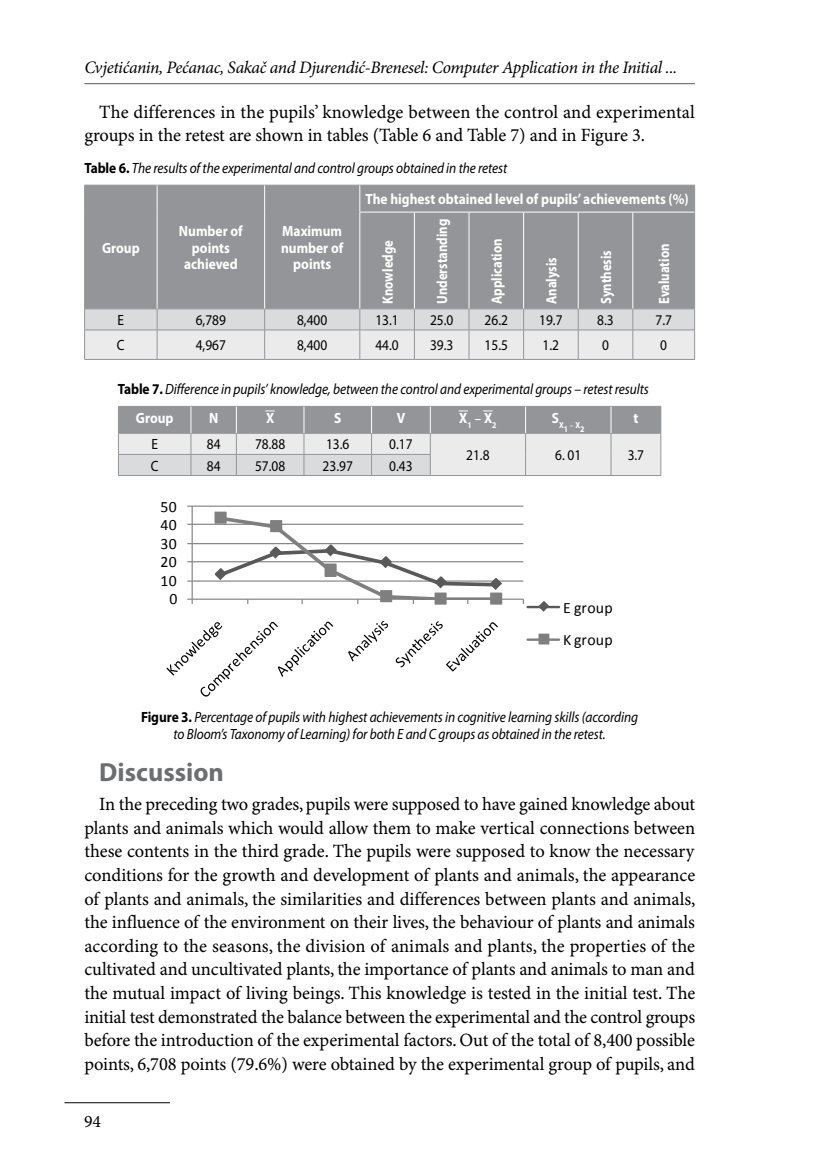
<style>
.page{position:relative;width:819px;height:1166px;background:#fff}
.page>*{position:absolute;margin:0;border:0;box-sizing:border-box;transform-origin:0 0}
.t1{font:700 26.25px "Myriad Pro";color:#6d6e71}
.t2{font:18.72px/23.6px "Minion Pro Capt";letter-spacing:-.005em;color:#000}
.t3{font:italic 17.5px "Minion Pro";letter-spacing:-.025em;color:#000}
.t4{font:17.5px "Minion Pro Capt";color:#000}
.t5{font:15.75px/32.4px "Calibri";letter-spacing:.01em;color:#000}
.t6{font:15.75px "Calibri";letter-spacing:.03em;color:#000}
.t7{font:italic 14.88px/28.9px "Myriad Pro";letter-spacing:-.005em;color:#000;scale:.9 1}
.t8{font:700 14.88px/16.6px "Myriad Pro";color:#fff;text-align:center;scale:.9 1}
.t9{font:14.88px "Myriad Pro";color:#000;scale:.9 1}
.t10{font:700 14.88px "Myriad Pro";color:#fff;scale:.85 1}
.t11{font:700 8.75px "Myriad Pro";color:#fff;scale:.9 1}
.s1{font-weight:700;font-style:normal}
.s2{font-weight:700;font-style:normal;color:#fff}
.s3{font-family:"Minion Pro Bold Capt";font-weight:400}
</style>
<div class="page">
<hr style="left:84px;top:83px;width:610px;height:1px;background:#58595b">
<hr style="left:64px;top:1102px;width:106px;height:1px;background:#000">
<div style="left:85px;top:186px;width:609px;height:123px;background:#939598"></div>
<hr style="left:84px;top:185px;width:73px;height:1px;background:#939598">
<svg style="left:84px;top:185px;width:1px;height:27px"></svg>
<hr style="left:157px;top:185px;width:107px;height:1px;background:#939598">
<hr style="left:264px;top:185px;width:96px;height:1px;background:#939598">
<hr style="left:84px;top:212px;width:1px;height:97px;background:#939598">
<hr style="left:360px;top:185px;width:54px;height:1px;background:#939598">
<hr style="left:414px;top:185px;width:55px;height:1px;background:#939598">
<hr style="left:469px;top:185px;width:54px;height:1px;background:#939598">
<hr style="left:523px;top:185px;width:55px;height:1px;background:#939598">
<hr style="left:578px;top:185px;width:54px;height:1px;background:#939598">
<hr style="left:632px;top:185px;width:62px;height:1px;background:#939598">
<svg style="left:694px;top:185px;width:1px;height:27px"></svg>
<hr style="left:694px;top:212px;width:1px;height:97px;background:#939598">
<svg style="left:84px;top:309px;width:611px;height:50px;background:#e0e0e1"></svg>
<hr style="left:84px;top:359px;width:73px;height:1px;background:#939598">
<hr style="left:157px;top:359px;width:107px;height:1px;background:#939598">
<hr style="left:264px;top:359px;width:96px;height:1px;background:#939598">
<hr style="left:360px;top:359px;width:54px;height:1px;background:#939598">
<hr style="left:414px;top:359px;width:55px;height:1px;background:#939598">
<hr style="left:469px;top:359px;width:54px;height:1px;background:#939598">
<hr style="left:523px;top:359px;width:55px;height:1px;background:#939598">
<hr style="left:578px;top:359px;width:54px;height:1px;background:#939598">
<hr style="left:632px;top:359px;width:62px;height:1px;background:#939598">
<svg style="left:157px;top:185px;width:1px;height:27px"></svg>
<svg style="left:264px;top:185px;width:1px;height:27px"></svg>
<hr style="left:157px;top:212px;width:1px;height:97px;background:#fff">
<hr style="left:264px;top:212px;width:1px;height:97px;background:#fff">
<svg style="left:359px;top:185px;width:1px;height:27px"></svg>
<hr style="left:359px;top:213px;width:1px;height:96px;background:#fff">
<hr style="left:414px;top:213px;width:1px;height:96px;background:#fff">
<hr style="left:468px;top:213px;width:1px;height:96px;background:#fff">
<hr style="left:523px;top:213px;width:1px;height:96px;background:#fff">
<hr style="left:577px;top:213px;width:1px;height:96px;background:#fff">
<hr style="left:632px;top:213px;width:1px;height:96px;background:#fff">
<hr style="left:359px;top:212px;width:55px;height:1px;background:#fff">
<hr style="left:414px;top:212px;width:55px;height:1px;background:#fff">
<hr style="left:469px;top:212px;width:54px;height:1px;background:#fff">
<hr style="left:523px;top:212px;width:55px;height:1px;background:#fff">
<hr style="left:578px;top:212px;width:54px;height:1px;background:#fff">
<hr style="left:632px;top:212px;width:62px;height:1px;background:#fff">
<hr style="left:430px;top:475px;width:95px;height:1px;background:#939598">
<hr style="left:525px;top:475px;width:86px;height:1px;background:#939598">
<hr style="left:611px;top:475px;width:50px;height:1px;background:#939598">
<hr style="left:118px;top:475px;width:73px;height:1px;background:#939598">
<hr style="left:191px;top:475px;width:45px;height:1px;background:#939598">
<hr style="left:236px;top:475px;width:68px;height:1px;background:#939598">
<hr style="left:304px;top:475px;width:67px;height:1px;background:#939598">
<hr style="left:371px;top:475px;width:59px;height:1px;background:#939598">
<svg style="left:166px;top:505px;width:395px;height:192px"></svg>
<svg style="left:118px;top:406px;width:543px;height:69px;background:#c3c4c6"></svg>
<p class="t3" style="left:84px;top:56px;width:594px">Cvjetićanin, Pećanac, Sakač and Djurendić-Brenesel: Computer Application in the Initial ...</p>
<p class="t2" style="left:84px;top:101px;width:612px;text-indent:15px">The differences in the pupils’ knowledge between the control and experimental groups in the retest are shown in tables (Table 6 and Table 7) and in Figure 3.</p>
<p class="t7" style="left:84px;top:153px;width:471px"><span class="s1">Table 6.</span> The results of the experimental and control groups obtained in the retest</p>
<p class="t8" style="left:102px;top:239px;width:43px">Group</p>
<p class="t8" style="left:179px;top:222px;width:72px">Number of points achieved</p>
<p class="t8" style="left:281px;top:222px;width:71px">Maximum number of points</p>
<p class="t8" style="left:365px;top:190px;width:360px">The highest obtained level of pupils’ achievements (%)</p>
<p class="t10" style="left:378px;top:304px;width:76px;rotate:-90deg">Knowledge</p>
<p class="t10" style="left:432px;top:304px;width:102px;rotate:-90deg">Understanding</p>
<p class="t10" style="left:487px;top:304px;width:78px;rotate:-90deg">Application</p>
<p class="t10" style="left:541px;top:304px;width:56px;rotate:-90deg">Analysis</p>
<p class="t10" style="left:596px;top:304px;width:65px;rotate:-90deg">Synthesis</p>
<p class="t10" style="left:654px;top:304px;width:72px;rotate:-90deg">Evaluation</p>
<p class="t9" style="left:118px;top:311px;width:9px">E</p>
<p class="t9" style="left:196px;top:311px;width:35px">6,789</p>
<p class="t9" style="left:297px;top:311px;width:35px">8,400</p>
<p class="t9" style="left:375px;top:311px;width:27px">13.1</p>
<p class="t9" style="left:430px;top:311px;width:27px">25.0</p>
<p class="t9" style="left:484px;top:311px;width:27px">26.2</p>
<p class="t9" style="left:539px;top:311px;width:27px">19.7</p>
<p class="t9" style="left:597px;top:311px;width:20px">8.3</p>
<p class="t9" style="left:655px;top:311px;width:20px">7.7</p>
<p class="t9" style="left:117px;top:336px;width:10px">C</p>
<p class="t9" style="left:196px;top:336px;width:35px">4,967</p>
<p class="t9" style="left:297px;top:336px;width:35px">8,400</p>
<p class="t9" style="left:375px;top:336px;width:27px">44.0</p>
<p class="t9" style="left:430px;top:336px;width:27px">39.3</p>
<p class="t9" style="left:484px;top:336px;width:27px">15.5</p>
<p class="t9" style="left:542px;top:336px;width:20px">1.2</p>
<p class="t9" style="left:602px;top:336px;width:9px">0</p>
<p class="t9" style="left:660px;top:336px;width:9px">0</p>
<p class="t7" style="left:136px;top:374px;width:571px;text-indent:-18px"><span class="s1">Table 7.</span> Difference in pupils’ knowledge, between the control and experimental groups – retest results<br><span class="s2">Group</span></p>
<p class="t8" style="left:209px;top:409px;width:12px">N</p>
<p class="t8" style="left:266px;top:409px;width:11px">X</p>
<p class="t8" style="left:334px;top:409px;width:10px">S</p>
<p class="t8" style="left:396px;top:409px;width:11px">V</p>
<p class="t8" style="left:459px;top:409px;width:43px">X<sub>1</sub> <span class="s3">–</span> X<sub>2</sub></p>
<p class="t11" style="left:552px;top:421px;width:38px"><sup>S</sup>X1 <sup>–</sup> X2</p>
<p class="t8" style="left:633px;top:409px;width:7px">t</p>
<p class="t9" style="left:151px;top:435px;width:9px">E</p>
<p class="t9" style="left:207px;top:435px;width:17px">84</p>
<p class="t9" style="left:255px;top:435px;width:35px">78.88</p>
<p class="t9" style="left:326px;top:435px;width:27px">13.6</p>
<p class="t9" style="left:389px;top:435px;width:27px">0.17</p>
<p class="t9" style="left:151px;top:456px;width:10px">C</p>
<p class="t9" style="left:207px;top:456px;width:17px">84</p>
<p class="t9" style="left:255px;top:456px;width:35px">57.08</p>
<p class="t9" style="left:322px;top:456px;width:35px">23.97</p>
<p class="t9" style="left:389px;top:456px;width:27px">0.43</p>
<p class="t6" style="left:160px;top:497px;width:18px">50</p>
<p class="t6" style="left:160px;top:515px;width:18px">40</p>
<p class="t6" style="left:160px;top:533px;width:18px">30</p>
<p class="t6" style="left:160px;top:552px;width:18px">20</p>
<p class="t6" style="left:160px;top:570px;width:18px">10</p>
<p class="t6" style="left:169px;top:589px;width:9px">0</p>
<p class="t9" style="left:466px;top:446px;width:27px">21.8</p>
<p class="t9" style="left:555px;top:446px;width:31px">6. 01</p>
<p class="t9" style="left:627px;top:446px;width:20px">3.7</p>
<p class="t5" style="left:563px;top:591px;width:51px">E group<br>K group</p>
<p class="t7" style="left:141px;top:708px;width:554px;line-height:16.6px;text-align:center"><span class="s1">Figure 3.</span> Percentage of pupils with highest achievements in cognitive learning skills (according to Bloom’s Taxonomy of Learning) for both E and C groups as obtained in the retest.</p>
<h1 class="t1" style="left:99px;top:755px;width:126px">Discussion</h1>
<p class="t2" style="left:84px;top:793px;width:612px;text-align:justify;text-indent:15px">In the preceding two grades, pupils were supposed to have gained knowledge about plants and animals which would allow them to make vertical connections between these contents in the third grade. The pupils were supposed to know the necessary conditions for the growth and development of plants and animals, the appearance of plants and animals, the similarities and differences between plants and animals, the influence of the environment on their lives, the behaviour of plants and animals according to the seasons, the division of animals and plants, the properties of the cultivated and uncultivated plants, the importance of plants and animals to man and the mutual impact of living beings. This knowledge is tested in the initial test. The initial test demonstrated the balance between the experimental and the control groups before the introduction of the experimental factors. Out of the total of 8,400 possible points, 6,708 points (79.6%) were obtained by the experimental group of pupils, and</p>
<p class="t4" style="left:84px;top:1110px;width:19px">94</p>
</div>
